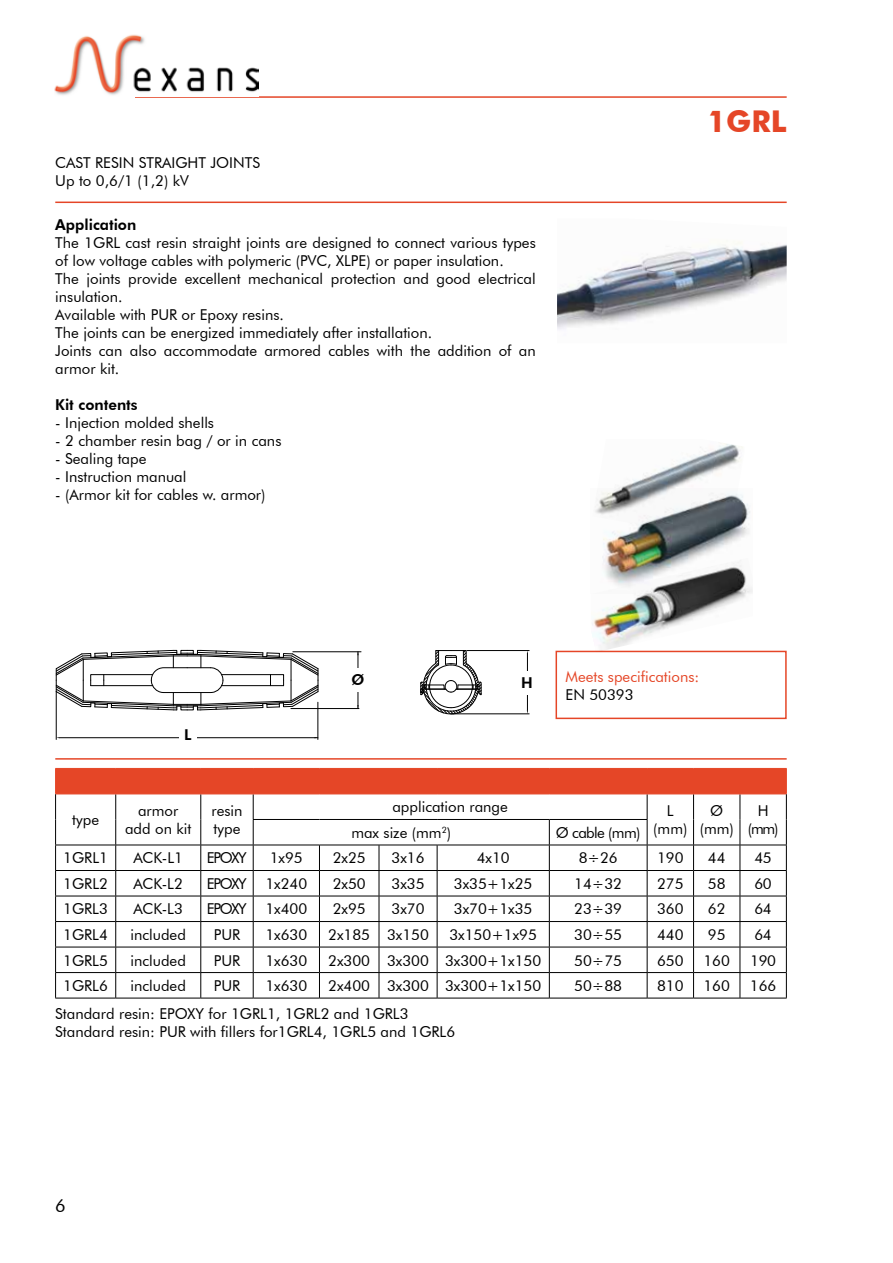
<style>
.page{position:relative;width:893px;height:1263px;background:#fff}
.page>*{position:absolute;margin:0;border:0;box-sizing:border-box;transform-origin:0 0}
.t1{font:700 30px "Futura ABT";color:#e54627}
.t2{font:18px "Futura ABT";color:#000}
.t3{font:15px/18px "Futura ABT";color:#000}
.t4{font:800 15px "Futura BT";color:#000}
.t5{font:15px "Futura ABT";color:#e54627}
</style>
<div class="page">
<hr style="left:135px;top:96px;width:652px;height:2px;background:#e54627">
<img style="left:54px;top:34px;width:205px;height:61px">
<img style="left:557px;top:242px;width:230px;height:88px">
<hr style="left:55px;top:758px;width:732px;height:2px;background:#e54627">
<hr style="left:55px;top:998px;width:61px;height:1px;background:#000">
<hr style="left:116px;top:998px;width:85px;height:1px;background:#000">
<hr style="left:201px;top:998px;width:52px;height:1px;background:#000">
<hr style="left:253px;top:998px;width:66px;height:1px;background:#000">
<hr style="left:319px;top:998px;width:60px;height:1px;background:#000">
<hr style="left:379px;top:998px;width:58px;height:1px;background:#000">
<hr style="left:437px;top:998px;width:112px;height:1px;background:#000">
<hr style="left:549px;top:998px;width:98px;height:1px;background:#000">
<hr style="left:647px;top:998px;width:46px;height:1px;background:#000">
<hr style="left:693px;top:998px;width:47px;height:1px;background:#000">
<hr style="left:740px;top:998px;width:47px;height:1px;background:#000">
<svg style="left:55px;top:768px;width:732px;height:230px"></svg>
<hr style="left:740px;top:972px;width:47px;height:1px;background:#000">
<div style="left:556px;top:651px;width:231px;height:68px;border:2px solid #e54627"></div>
<hr style="left:527px;top:654px;width:1px;height:56px;background:#000">
<div style="left:518px;top:671px;width:18px;height:23px;background:#fff"></div>
<svg style="left:56px;top:650px;width:263px;height:61px"></svg>
<hr style="left:56px;top:691px;width:1px;height:48px;background:#000">
<hr style="left:318px;top:702px;width:1px;height:37px;background:#000">
<hr style="left:60px;top:737px;width:258px;height:1px;background:#000">
<hr style="left:293px;top:651px;width:68px;height:1px;background:#000">
<hr style="left:291px;top:708px;width:68px;height:1px;background:#000">
<hr style="left:358px;top:652px;width:1px;height:56px;background:#000">
<svg style="left:420px;top:650px;width:62px;height:64px"></svg>
<hr style="left:467px;top:650px;width:62px;height:1px;background:#000">
<hr style="left:451px;top:713px;width:78px;height:1px;background:#000">
<div style="left:179px;top:725px;width:17px;height:23px;background:#fff"></div>
<div style="left:349px;top:668px;width:18px;height:23px;background:#fff"></div>
<img style="left:617px;top:443px;width:126px;height:46px">
<hr style="left:55px;top:202px;width:732px;height:1px;background:#e54627">
<img style="left:591px;top:594px;width:162px;height:58px">
<img style="left:595px;top:489px;width:158px;height:105px">
<p class="t3" style="left:55px;top:153px;width:206px">Cast Resin Straight Joints<br>U p to 0,6/1 (1,2) kV</p>
<p class="t4" style="left:55px;top:215px;width:83px">Application</p>
<p class="t3" style="left:55px;top:233px;width:482px">The 1GRL cast resin straight joints are designed to connect various types of low voltage cables with polymeric (PVC, XLPE) or paper insulation.<br>The joints provide excellent mechanical protection and good electrical insulation.<br>Available with PU R or Epoxy resins.<br>The joints can be energized immediately after installation.<br>Joints can also accommodate armored cables with the addition of an armor kit.</p>
<p class="t4" style="left:55px;top:395px;width:84px">Kit contents</p>
<p class="t3" style="left:55px;top:413px;width:160px">- I njection molded shells</p>
<p class="t3" style="left:55px;top:431px;width:228px">- 2 chamber resin bag / or in cans</p>
<p class="t3" style="left:55px;top:449px;width:93px">- Sealing tape</p>
<p class="t3" style="left:55px;top:467px;width:133px">- I nstruction manual</p>
<p class="t3" style="left:55px;top:485px;width:212px">- (Armor kit for cables w. armor)</p>
<h1 class="t1" style="left:707px;top:103px;width:81px">1GRL</h1>
<p class="t4" style="left:184px;top:726px;width:9px">L</p>
<p class="t4" style="left:352px;top:670px;width:14px">Ø</p>
<p class="t4" style="left:521px;top:673px;width:13px">H</p>
<p class="t5" style="left:565px;top:667px;width:135px">Meets specifications:</p>
<p class="t3" style="left:565px;top:685px;width:70px">EN 50393</p>
<p class="t3" style="left:72px;top:811px;width:28px">type</p>
<p class="t3" style="left:125px;top:802px;width:68px;text-align:center">armor add on kit</p>
<p class="t3" style="left:211px;top:802px;width:33px">resin type</p>
<p class="t3" style="left:392px;top:798px;width:117px">application range</p>
<p class="t3" style="left:653px;top:802px;width:36px;text-align:center">L (mm)</p>
<p class="t3" style="left:700px;top:802px;width:36px;text-align:center">Ø (mm)</p>
<p class="t3" style="left:758px;top:802px;width:10px">H</p>
<p class="t3" style="left:351px;top:823px;width:101px">max size (mm<sup>2</sup>)</p>
<p class="t3" style="left:748px;top:820px;width:32px">(mm)</p>
<p class="t3" style="left:556px;top:823px;width:86px">Ø cable (mm)</p>
<p class="t3" style="left:63px;top:849px;width:46px">1GRL1</p>
<p class="t3" style="left:133px;top:849px;width:51px">ACK-L1</p>
<p class="t3" style="left:207px;top:849px;width:41px">EPOXY</p>
<p class="t3" style="left:270px;top:849px;width:35px">1x95</p>
<p class="t3" style="left:333px;top:849px;width:35px">2x25</p>
<p class="t3" style="left:391px;top:849px;width:35px">3x16</p>
<p class="t3" style="left:477px;top:849px;width:35px">4x10</p>
<p class="t3" style="left:579px;top:849px;width:41px">8÷26</p>
<p class="t3" style="left:657px;top:849px;width:28px">190</p>
<p class="t3" style="left:708px;top:849px;width:19px">44</p>
<p class="t3" style="left:754px;top:849px;width:19px">45</p>
<p class="t3" style="left:63px;top:874px;width:46px">1GRL2</p>
<p class="t3" style="left:133px;top:874px;width:51px">ACK-L2</p>
<p class="t3" style="left:207px;top:874px;width:102px">EPOXY 1x240</p>
<p class="t3" style="left:333px;top:874px;width:35px">2x50</p>
<p class="t3" style="left:391px;top:874px;width:35px">3x35</p>
<p class="t3" style="left:454px;top:874px;width:80px">3x35+1x25</p>
<p class="t3" style="left:574px;top:874px;width:49px">14÷32</p>
<p class="t3" style="left:657px;top:874px;width:28px">275</p>
<p class="t3" style="left:708px;top:874px;width:19px">58</p>
<p class="t3" style="left:754px;top:874px;width:19px">60</p>
<p class="t3" style="left:63px;top:900px;width:46px">1GRL3</p>
<p class="t3" style="left:133px;top:900px;width:51px">ACK-L3</p>
<p class="t3" style="left:207px;top:900px;width:102px">EPOXY 1x400</p>
<p class="t3" style="left:333px;top:900px;width:35px">2x95</p>
<p class="t3" style="left:391px;top:900px;width:35px">3x70</p>
<p class="t3" style="left:454px;top:900px;width:80px">3x70+1x35</p>
<p class="t3" style="left:574px;top:900px;width:49px">23÷39</p>
<p class="t3" style="left:657px;top:900px;width:28px">360</p>
<p class="t3" style="left:708px;top:900px;width:19px">62</p>
<p class="t3" style="left:754px;top:900px;width:19px">64</p>
<p class="t3" style="left:63px;top:925px;width:46px">1GRL4</p>
<p class="t3" style="left:130px;top:925px;width:57px">included</p>
<p class="t3" style="left:214px;top:925px;width:28px">PUR</p>
<p class="t3" style="left:265px;top:925px;width:43px">1x630</p>
<p class="t3" style="left:328px;top:925px;width:102px">2x185 3x150</p>
<p class="t3" style="left:449px;top:925px;width:89px">3x150+1x95</p>
<p class="t3" style="left:574px;top:925px;width:49px">30÷55</p>
<p class="t3" style="left:657px;top:925px;width:28px">440</p>
<p class="t3" style="left:708px;top:925px;width:19px">95</p>
<p class="t3" style="left:754px;top:925px;width:19px">64</p>
<p class="t3" style="left:63px;top:951px;width:46px">1GRL5</p>
<p class="t3" style="left:130px;top:951px;width:57px">included</p>
<p class="t3" style="left:214px;top:951px;width:28px">PUR</p>
<p class="t3" style="left:265px;top:951px;width:43px">1x630</p>
<p class="t3" style="left:328px;top:951px;width:215px">2x300 3x300 3x300+1x150</p>
<p class="t3" style="left:574px;top:951px;width:49px">50÷75</p>
<p class="t3" style="left:657px;top:951px;width:28px">650</p>
<p class="t3" style="left:703px;top:951px;width:28px">160</p>
<p class="t3" style="left:750px;top:951px;width:27px">190</p>
<p class="t3" style="left:63px;top:976px;width:46px">1GRL6</p>
<p class="t3" style="left:131px;top:976px;width:57px">included</p>
<p class="t3" style="left:214px;top:976px;width:28px">PUR</p>
<p class="t3" style="left:265px;top:976px;width:43px">1x630</p>
<p class="t3" style="left:328px;top:976px;width:215px">2x400 3x300 3x300+1x150</p>
<p class="t3" style="left:574px;top:976px;width:49px">50÷88</p>
<p class="t3" style="left:657px;top:976px;width:28px">810</p>
<p class="t3" style="left:703px;top:976px;width:28px">160</p>
<p class="t3" style="left:750px;top:976px;width:28px">166</p>
<p class="t3" style="left:55px;top:1005px;width:402px">Standard resin: EPOXY for 1GRL1, 1GRL2 and 1GRL3<br>Standard resin: PU R with fillers for1GRL4, 1GRL5 and 1GRL6</p>
<p class="t2" style="left:55px;top:1195px;width:12px">6</p>
</div>
